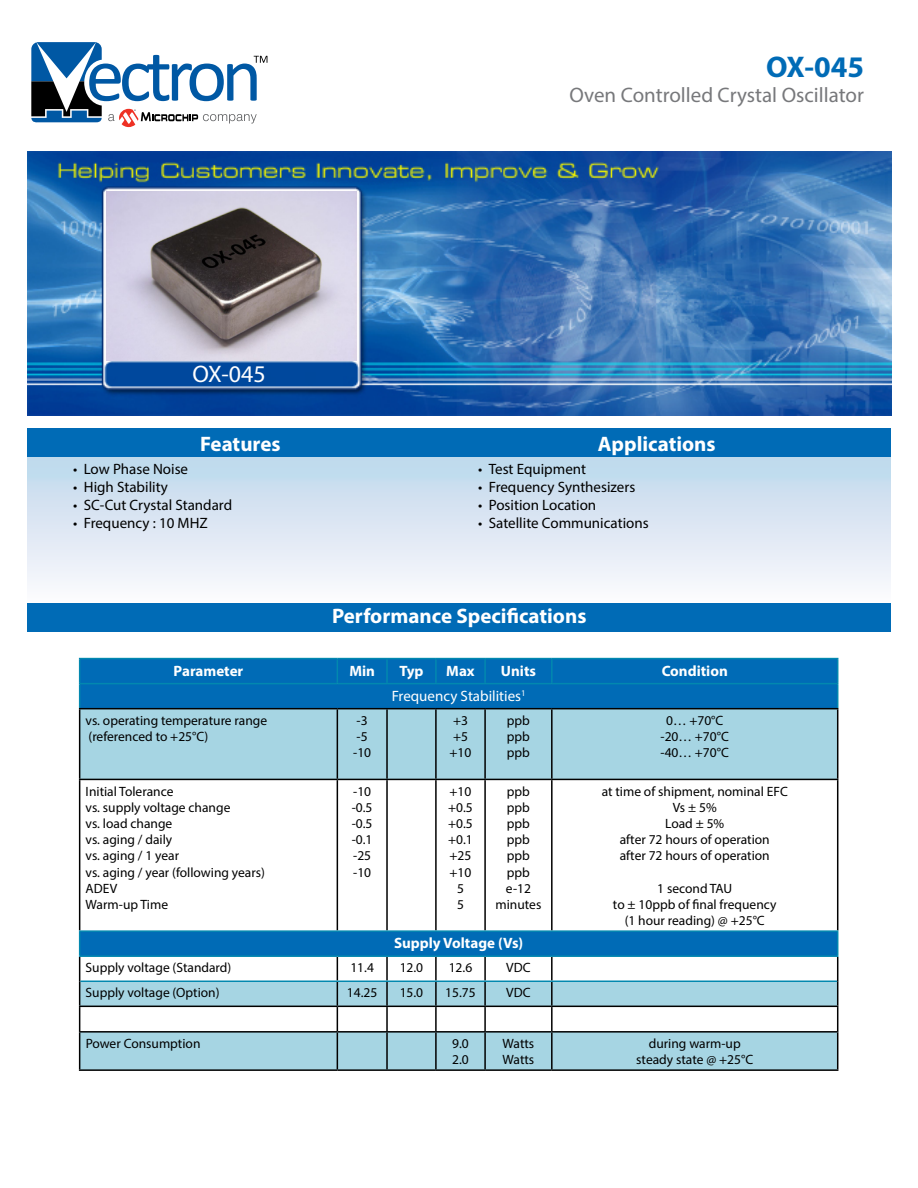
<style>
.page{position:relative;width:918px;height:1188px;background:#fff}
.page>*{position:absolute;margin:0;border:0;box-sizing:border-box;transform-origin:0 0}
.t1{font:700 30px "Myriad Pro";color:#006bb6}
.t2{font:24px "Myriad Pro";color:#fff}
.t3{font:700 21px "Myriad Pro";color:#fff}
.t4{font:21px "Myriad Pro";color:#77787b}
.t5{font:15px "Myriad Pro";color:#000}
.t6{font:700 15px "Myriad Pro";color:#fff}
.t7{font:15px "Myriad Pro";color:#fff}
.t8{font:13.5px/16.2px "Myriad Pro";color:#000}
</style>
<div class="page">
<img style="left:28px;top:152px;width:863px;height:264px">
<div style="left:27px;top:429px;width:864px;height:28px;background:#006bb6"></div>
<div style="left:27px;top:458px;width:864px;height:145px;background:linear-gradient(to bottom,#bed8ec,#fefafd)"></div>
<svg style="left:80px;top:709px;width:757px;height:360px"></svg>
<hr style="left:79px;top:658px;width:258px;height:1px;background:#0288af">
<hr style="left:337px;top:658px;width:50px;height:1px;background:#0288af">
<hr style="left:387px;top:658px;width:49px;height:1px;background:#0288af">
<hr style="left:436px;top:658px;width:49px;height:1px;background:#0288af">
<hr style="left:485px;top:658px;width:67px;height:1px;background:#0288af">
<hr style="left:552px;top:658px;width:286px;height:1px;background:#0288af">
<svg style="left:79px;top:659px;width:759px;height:49px;background:#006cb5"></svg>
<hr style="left:79px;top:708px;width:258px;height:1px;background:#000">
<hr style="left:79px;top:709px;width:1px;height:70px;background:#000">
<hr style="left:337px;top:708px;width:50px;height:1px;background:#000">
<hr style="left:337px;top:709px;width:1px;height:70px;background:#000">
<hr style="left:387px;top:708px;width:49px;height:1px;background:#000">
<hr style="left:386px;top:709px;width:2px;height:70px;background:#000">
<hr style="left:436px;top:708px;width:49px;height:1px;background:#000">
<hr style="left:435px;top:709px;width:2px;height:70px;background:#000">
<hr style="left:485px;top:708px;width:67px;height:1px;background:#000">
<hr style="left:484px;top:709px;width:2px;height:70px;background:#000">
<hr style="left:552px;top:708px;width:286px;height:1px;background:#000">
<hr style="left:551px;top:709px;width:2px;height:70px;background:#000">
<hr style="left:837px;top:709px;width:1px;height:70px;background:#000">
<hr style="left:79px;top:779px;width:258px;height:1px;background:#000">
<hr style="left:79px;top:780px;width:1px;height:150px;background:#000">
<hr style="left:337px;top:779px;width:50px;height:1px;background:#000">
<hr style="left:337px;top:780px;width:1px;height:150px;background:#000">
<hr style="left:387px;top:779px;width:49px;height:1px;background:#000">
<hr style="left:386px;top:780px;width:2px;height:150px;background:#000">
<hr style="left:436px;top:779px;width:49px;height:1px;background:#000">
<hr style="left:435px;top:780px;width:2px;height:150px;background:#000">
<hr style="left:485px;top:779px;width:67px;height:1px;background:#000">
<hr style="left:484px;top:780px;width:2px;height:150px;background:#000">
<hr style="left:552px;top:779px;width:286px;height:1px;background:#000">
<hr style="left:551px;top:780px;width:2px;height:150px;background:#000">
<hr style="left:837px;top:780px;width:1px;height:150px;background:#000">
<hr style="left:386px;top:957px;width:2px;height:24px;background:#000">
<hr style="left:435px;top:957px;width:2px;height:24px;background:#000">
<hr style="left:484px;top:957px;width:2px;height:24px;background:#000">
<hr style="left:551px;top:957px;width:2px;height:24px;background:#000">
<hr style="left:386px;top:982px;width:2px;height:24px;background:#000">
<hr style="left:435px;top:982px;width:2px;height:24px;background:#000">
<hr style="left:484px;top:982px;width:2px;height:24px;background:#000">
<hr style="left:551px;top:982px;width:2px;height:24px;background:#000">
<svg style="left:337px;top:957px;width:1px;height:74px"></svg>
<hr style="left:386px;top:1007px;width:2px;height:24px;background:#000">
<hr style="left:435px;top:1007px;width:2px;height:24px;background:#000">
<hr style="left:484px;top:1007px;width:2px;height:24px;background:#000">
<hr style="left:551px;top:1007px;width:2px;height:24px;background:#000">
<hr style="left:79px;top:1033px;width:1px;height:36px;background:#000">
<hr style="left:337px;top:1033px;width:1px;height:36px;background:#000">
<hr style="left:386px;top:1033px;width:2px;height:36px;background:#000">
<hr style="left:435px;top:1033px;width:2px;height:36px;background:#000">
<hr style="left:484px;top:1033px;width:2px;height:36px;background:#000">
<hr style="left:551px;top:1033px;width:2px;height:36px;background:#000">
<hr style="left:837px;top:1033px;width:1px;height:36px;background:#000">
<hr style="left:79px;top:1006px;width:258px;height:1px;background:#000">
<hr style="left:79px;top:1031px;width:258px;height:2px;background:#000">
<hr style="left:79px;top:1069px;width:258px;height:2px;background:#000">
<hr style="left:337px;top:1006px;width:50px;height:1px;background:#000">
<hr style="left:337px;top:1031px;width:50px;height:2px;background:#000">
<hr style="left:337px;top:1069px;width:50px;height:2px;background:#000">
<hr style="left:387px;top:1006px;width:49px;height:1px;background:#000">
<hr style="left:387px;top:1031px;width:49px;height:2px;background:#000">
<hr style="left:387px;top:1069px;width:49px;height:2px;background:#000">
<hr style="left:436px;top:1006px;width:49px;height:1px;background:#000">
<hr style="left:436px;top:1031px;width:49px;height:2px;background:#000">
<hr style="left:436px;top:1069px;width:49px;height:2px;background:#000">
<hr style="left:485px;top:1006px;width:67px;height:1px;background:#000">
<hr style="left:485px;top:1031px;width:67px;height:2px;background:#000">
<hr style="left:485px;top:1069px;width:67px;height:2px;background:#000">
<hr style="left:552px;top:1006px;width:286px;height:1px;background:#000">
<hr style="left:552px;top:1031px;width:286px;height:2px;background:#000">
<hr style="left:552px;top:1069px;width:286px;height:2px;background:#000">
<hr style="left:79px;top:930px;width:258px;height:2px;background:#0288af">
<svg style="left:79px;top:932px;width:1px;height:99px"></svg>
<hr style="left:337px;top:930px;width:50px;height:2px;background:#0288af">
<hr style="left:387px;top:930px;width:49px;height:2px;background:#0288af">
<hr style="left:436px;top:930px;width:49px;height:2px;background:#0288af">
<hr style="left:485px;top:930px;width:67px;height:2px;background:#0288af">
<hr style="left:552px;top:930px;width:286px;height:2px;background:#0288af">
<svg style="left:837px;top:932px;width:1px;height:99px"></svg>
<hr style="left:79px;top:955px;width:258px;height:2px;background:#0288af">
<hr style="left:337px;top:955px;width:50px;height:2px;background:#0288af">
<hr style="left:387px;top:955px;width:49px;height:2px;background:#0288af">
<hr style="left:436px;top:955px;width:49px;height:2px;background:#0288af">
<hr style="left:485px;top:955px;width:67px;height:2px;background:#0288af">
<hr style="left:552px;top:955px;width:286px;height:2px;background:#0288af">
<hr style="left:80px;top:981px;width:257px;height:1px;background:#0288af">
<hr style="left:337px;top:981px;width:50px;height:1px;background:#0288af">
<hr style="left:387px;top:981px;width:49px;height:1px;background:#0288af">
<hr style="left:436px;top:981px;width:49px;height:1px;background:#0288af">
<hr style="left:485px;top:981px;width:67px;height:1px;background:#0288af">
<hr style="left:552px;top:981px;width:285px;height:1px;background:#0288af">
<div style="left:27px;top:603px;width:864px;height:28px;background:#006bb6"></div>
<img style="left:106px;top:192px;width:251px;height:169px">
<svg style="left:31px;top:42px;width:236px;height:85px"></svg>
<h2 class="t2" style="left:192px;top:359px;width:75px">OX-045</h2>
<h1 class="t1" style="left:766px;top:47px;width:99px">OX-045</h1>
<h3 class="t4" style="left:569px;top:82px;width:296px">Oven Controlled Crystal Oscillator</h3>
<h3 class="t3" style="left:200px;top:430px;width:82px">Features</h3>
<h3 class="t3" style="left:598px;top:431px;width:119px">Applications</h3>
<p class="t5" style="left:73px;top:459px;width:116px">• Low Phase Noise</p>
<p class="t5" style="left:73px;top:477px;width:96px">• High Stability</p>
<p class="t5" style="left:73px;top:495px;width:160px">• SC-Cut Crystal Standard</p>
<p class="t5" style="left:73px;top:513px;width:136px">• Frequency : 10 MHZ</p>
<p class="t5" style="left:478px;top:459px;width:109px">• Test Equipment</p>
<p class="t5" style="left:478px;top:477px;width:159px">• Frequency Synthesizers</p>
<p class="t5" style="left:478px;top:495px;width:120px">• Position Location</p>
<p class="t5" style="left:478px;top:513px;width:172px">• Satellite Communications</p>
<h3 class="t3" style="left:332px;top:603px;width:256px">Performance Specifications</h3>
<p class="t6" style="left:174px;top:661px;width:71px">Parameter</p>
<p class="t6" style="left:349px;top:661px;width:27px">Min</p>
<p class="t6" style="left:399px;top:661px;width:26px">Typ</p>
<p class="t6" style="left:446px;top:661px;width:30px">Max</p>
<p class="t6" style="left:501px;top:661px;width:37px">Units</p>
<p class="t6" style="left:662px;top:661px;width:68px">Condition</p>
<p class="t7" style="left:392px;top:687px;width:136px">Frequency Stabilities<sup>1</sup></p>
<p class="t8" style="left:86px;top:712px;width:183px">vs. operating temperature range (referenced to +25°C)</p>
<p class="t8" style="left:353px;top:712px;width:19px">-3 -5 -10</p>
<p class="t8" style="left:450px;top:712px;width:23px">+3 +5 +10</p>
<p class="t8" style="left:507px;top:712px;width:25px;text-align:justify">ppb ppb ppb</p>
<p class="t8" style="left:661px;top:712px;width:70px;text-align:center">0… +70°C -20… +70°C -40… +70°C</p>
<p class="t8" style="left:86px;top:783px;width:181px">Initial Tolerance<br>vs. supply voltage change<br>vs. load change<br>vs. aging / daily<br>vs. aging / 1 year<br>vs. aging / year (following years)<br>ADEV<br>Warm-up Time</p>
<p class="t8" style="left:352px;top:783px;width:22px;text-align:justify">-10 -0.5 -0.5 -0.1 -25 -10</p>
<p class="t8" style="left:448px;top:783px;width:26px;text-align:center">+10 +0.5 +0.5 +0.1 +25 +10<br>5<br>5</p>
<p class="t8" style="left:496px;top:783px;width:47px;text-align:center">ppb ppb ppb ppb ppb ppb e-12 minutes</p>
<p class="t8" style="left:602px;top:783px;width:188px;text-align:center">at time of shipment, nominal EFC<br>Vs ± 5%<br>Load ± 5%<br>after 72 hours of operation<br>after 72 hours of operation</p>
<p class="t8" style="left:613px;top:880px;width:165px;text-align:center">1 second TAU<br>to ± 10ppb of final frequency (1 hour reading) @ +25°C</p>
<p class="t6" style="left:394px;top:934px;width:131px">Supply Voltage (Vs)</p>
<p class="t8" style="left:86px;top:959px;width:147px">Supply voltage (Standard)</p>
<p class="t8" style="left:350px;top:959px;width:25px">11.4</p>
<p class="t8" style="left:400px;top:959px;width:25px">12.0</p>
<p class="t8" style="left:449px;top:959px;width:25px">12.6</p>
<p class="t8" style="left:506px;top:959px;width:26px">VDC</p>
<p class="t8" style="left:86px;top:985px;width:135px">Supply voltage (Option)</p>
<p class="t8" style="left:347px;top:985px;width:32px">14.25</p>
<p class="t8" style="left:400px;top:985px;width:25px">15.0</p>
<p class="t8" style="left:445px;top:985px;width:32px">15.75</p>
<p class="t8" style="left:506px;top:985px;width:26px">VDC</p>
<p class="t8" style="left:86px;top:1035px;width:116px">Power Consumption</p>
<p class="t8" style="left:452px;top:1035px;width:18px">9.0<br>2.0</p>
<p class="t8" style="left:503px;top:1035px;width:33px">Watts<br>Watts</p>
<p class="t8" style="left:636px;top:1035px;width:118px;text-align:center">during warm-up steady state @ +25°C</p>
</div>
